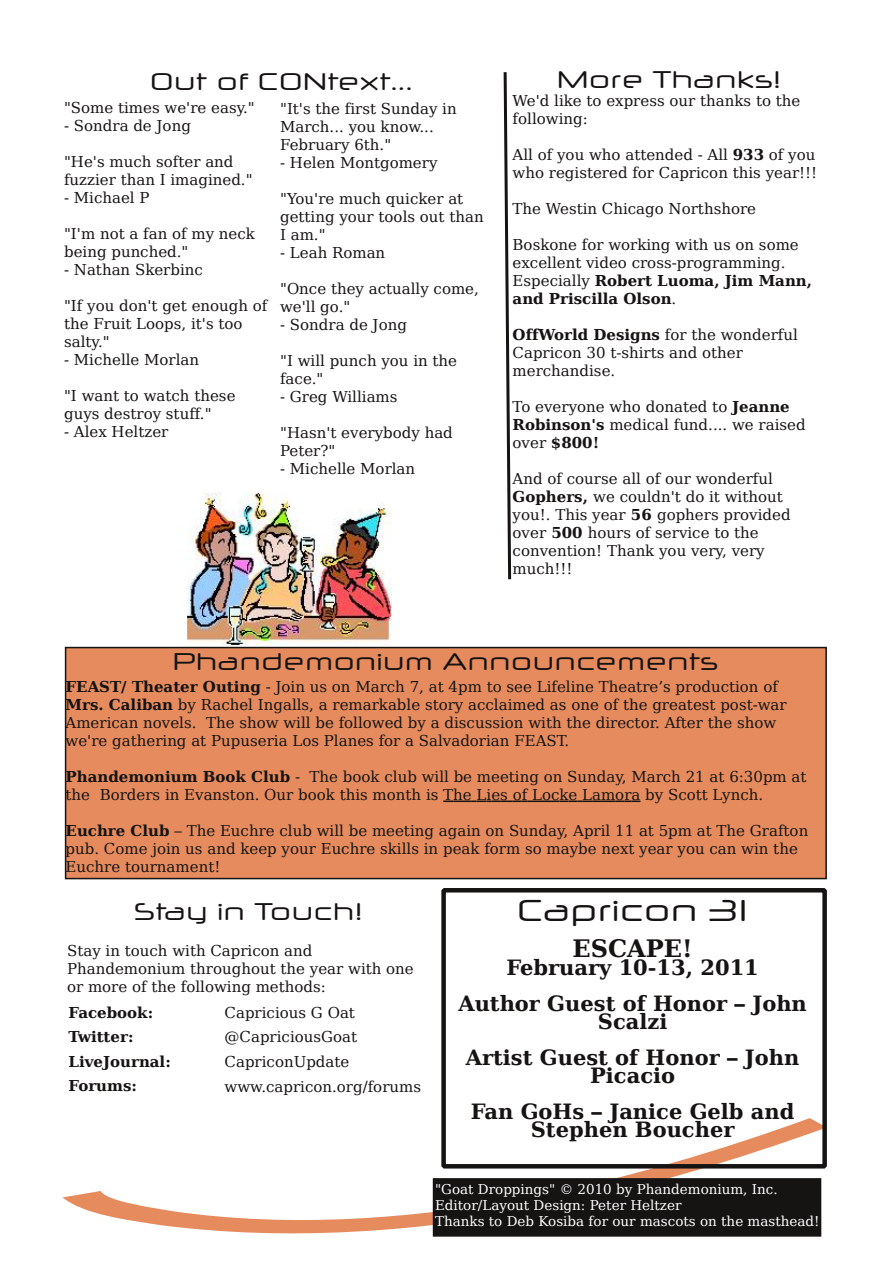
<style>
.page{position:relative;width:893px;height:1263px;background:#fff}
.page>*{position:absolute;margin:0;border:0;box-sizing:border-box;transform-origin:0 0}
.t1{font:30px "Neuropol X Free";color:#161413}
.t2{font:24px "Neuropol X Free";color:#161413}
.t3{font:700 24px "Bitstream Vera Serif";color:#161413}
.t4{font:700 21px/36px "Bitstream Vera Serif";color:#161413;text-align:center}
.t5{font:15px/18px "Bitstream Vera Serif";color:#161413}
.t6{font:700 15px "Bitstream Vera Serif";color:#161413}
.t7{font:13.5px/16.2px "Bitstream Vera Serif";color:#fff}
.s1{font-weight:700}
</style>
<div class="page">
<div style="left:66px;top:647px;width:760px;height:231px;background:#e68b5e"></div>
<div style="left:65px;top:647px;width:762px;height:232px;border:2px solid #161413"></div>
<svg style="left:63px;top:1118px;width:762px;height:119px"></svg>
<div style="left:433px;top:1179px;width:387px;height:57px;background:#161413"></div>
<div style="left:433px;top:1178px;width:388px;height:58px;border:2px solid #161413"></div>
<svg style="left:503px;top:72px;width:9px;height:508px"></svg>
<svg style="left:443px;top:800px;width:197px;height:2px"></svg>
<img style="left:187px;top:492px;width:204px;height:153px">
<div style="left:441px;top:888px;width:386px;height:280px;border:4px solid #161413"></div>
<h2 class="t2" style="left:150px;top:68px;width:265px">Out of CONtext...</h2>
<p class="t5" style="left:64px;top:99px;width:192px">"Some times we're easy."</p>
<p class="t5" style="left:64px;top:117px;width:128px">- Sondra de Jong</p>
<p class="t5" style="left:64px;top:153px;width:190px">"He's much softer and fuzzier than I imagined."</p>
<p class="t5" style="left:64px;top:189px;width:87px">- Michael P</p>
<p class="t5" style="left:64px;top:225px;width:192px">"I'm not a fan of my neck being punched."</p>
<p class="t5" style="left:64px;top:261px;width:140px">- Nathan Skerbinc</p>
<p class="t5" style="left:64px;top:297px;width:205px">"If you don't get enough of the Fruit Loops, it's too salty."</p>
<p class="t5" style="left:64px;top:351px;width:137px">- Michelle Morlan</p>
<p class="t5" style="left:64px;top:387px;width:173px">"I want to watch these guys destroy stuff."</p>
<p class="t5" style="left:64px;top:423px;width:106px">- Alex Heltzer</p>
<p class="t5" style="left:280px;top:99px;width:178px">"It's the first Sunday in<br>March... you know...<br>February 6th."</p>
<p class="t5" style="left:280px;top:153px;width:159px">- Helen Montgomery</p>
<p class="t5" style="left:280px;top:189px;width:205px">"You're much quicker at getting your tools out than<br>I am."</p>
<p class="t5" style="left:280px;top:243px;width:107px">- Leah Roman</p>
<p class="t5" style="left:280px;top:279px;width:200px">"Once they actually come, we'll go."</p>
<p class="t5" style="left:280px;top:315px;width:128px">- Sondra de Jong</p>
<p class="t5" style="left:280px;top:351px;width:179px">"I will punch you in the face."</p>
<p class="t5" style="left:280px;top:387px;width:119px">- Greg Williams</p>
<p class="t5" style="left:280px;top:423px;width:174px">"Hasn't everybody had<br>Peter?"</p>
<p class="t5" style="left:280px;top:459px;width:137px">- Michelle Morlan</p>
<h2 class="t2" style="left:557px;top:65px;width:226px">More Thanks!</h2>
<p class="t5" style="left:513px;top:91px;width:289px">We'd like to express our thanks to the following:</p>
<p class="t5" style="left:513px;top:145px;width:306px">All of you who attended - All <span class="s1">933</span> of you who registered for Capricon this year!!!</p>
<p class="t5" style="left:513px;top:199px;width:245px">The Westin Chicago Northshore</p>
<p class="t5" style="left:513px;top:235px;width:301px">Boskone for working with us on some excellent video cross-programming.<br>Especially <span class="s1">Robert Luoma, Jim Mann, and Priscilla Olson</span>.</p>
<p class="t5" style="left:513px;top:325px;width:287px"><span class="s1">OffWorld Designs</span> for the wonderful<br>Capricon 30 t-shirts and other merchandise.</p>
<p class="t5" style="left:513px;top:397px;width:295px">To everyone who donated to <span class="s1">Jeanne<br>Robinson's</span> medical fund.... we raised over <span class="s1">$800!</span></p>
<p class="t5" style="left:513px;top:469px;width:280px">And of course all of our wonderful<br><span class="s1">Gophers,</span> we couldn't do it without you!. This year <span class="s1">56</span> gophers provided over <span class="s1">500</span> hours of service to the convention! Thank you very, very much!!!</p>
<h2 class="t2" style="left:173px;top:648px;width:547px">Phandemonium Announcements</h2>
<p class="t5" style="left:66px;top:677px;width:723px"><span class="s1">FEAST/ Theater Outing</span> - Join us on March 7, at 4pm to see Lifeline Theatre’s production of <span class="s1">Mrs. Caliban</span> by Rachel Ingalls, a remarkable story acclaimed as one of the greatest post-war American novels. The show will be followed by a discussion with the director. After the show we're gathering at Pupuseria Los Planes for a Salvadorian FEAST.</p>
<p class="t5" style="left:66px;top:767px;width:742px"><span class="s1">Phandemonium Book Club</span> - The book club will be meeting on Sunday, March 21 at 6:30pm at the Borders in Evanston. Our book this month is The Lies of Locke Lamora by Scott Lynch.</p>
<p class="t5" style="left:66px;top:821px;width:744px"><span class="s1">Euchre Club</span> – The Euchre club will be meeting again on Sunday, April 11 at 5pm at The Grafton pub. Come join us and keep your Euchre skills in peak form so maybe next year you can win the<br>Euchre tournament!</p>
<h2 class="t2" style="left:134px;top:898px;width:230px">Stay in Touch!</h2>
<p class="t5" style="left:67px;top:942px;width:348px">Stay in touch with Capricon and<br>Phandemonium throughout the year with one or more of the following methods:</p>
<p class="t6" style="left:69px;top:1004px;width:86px">Facebook:</p>
<p class="t5" style="left:225px;top:1004px;width:132px">Capricious G Oat</p>
<p class="t6" style="left:69px;top:1028px;width:66px">Twitter:</p>
<p class="t5" style="left:225px;top:1028px;width:134px">@CapriciousGoat</p>
<p class="t6" style="left:69px;top:1053px;width:104px">LiveJournal:</p>
<p class="t5" style="left:225px;top:1053px;width:126px">CapriconUpdate</p>
<p class="t6" style="left:69px;top:1077px;width:70px">Forums:</p>
<p class="t5" style="left:225px;top:1077px;width:198px">www.capricon.org/forums</p>
<h1 class="t1" style="left:517px;top:893px;width:233px">Capricon 31</h1>
<h2 class="t3" style="left:572px;top:935px;width:122px">ESCAPE!</h2>
<h3 class="t4" style="left:458px;top:950px;width:350px">February 10-13, 2011<br>Author Guest of Honor – John</h3>
<h3 class="t4" style="left:466px;top:1004px;width:335px">Scalzi<br>Artist Guest of Honor – John</h3>
<h3 class="t4" style="left:471px;top:1058px;width:325px">Picacio<br>Fan GoHs – Janice Gelb and</h3>
<h3 class="t4" style="left:531px;top:1112px;width:205px">Stephen Boucher</h3>
<p class="t7" style="left:435px;top:1181px;width:386px">"Goat Droppings" © 2010 by Phandemonium, Inc.<br>Editor/Layout Design: Peter Heltzer<br>Thanks to Deb Kosiba for our mascots on the masthead!</p>
</div>
